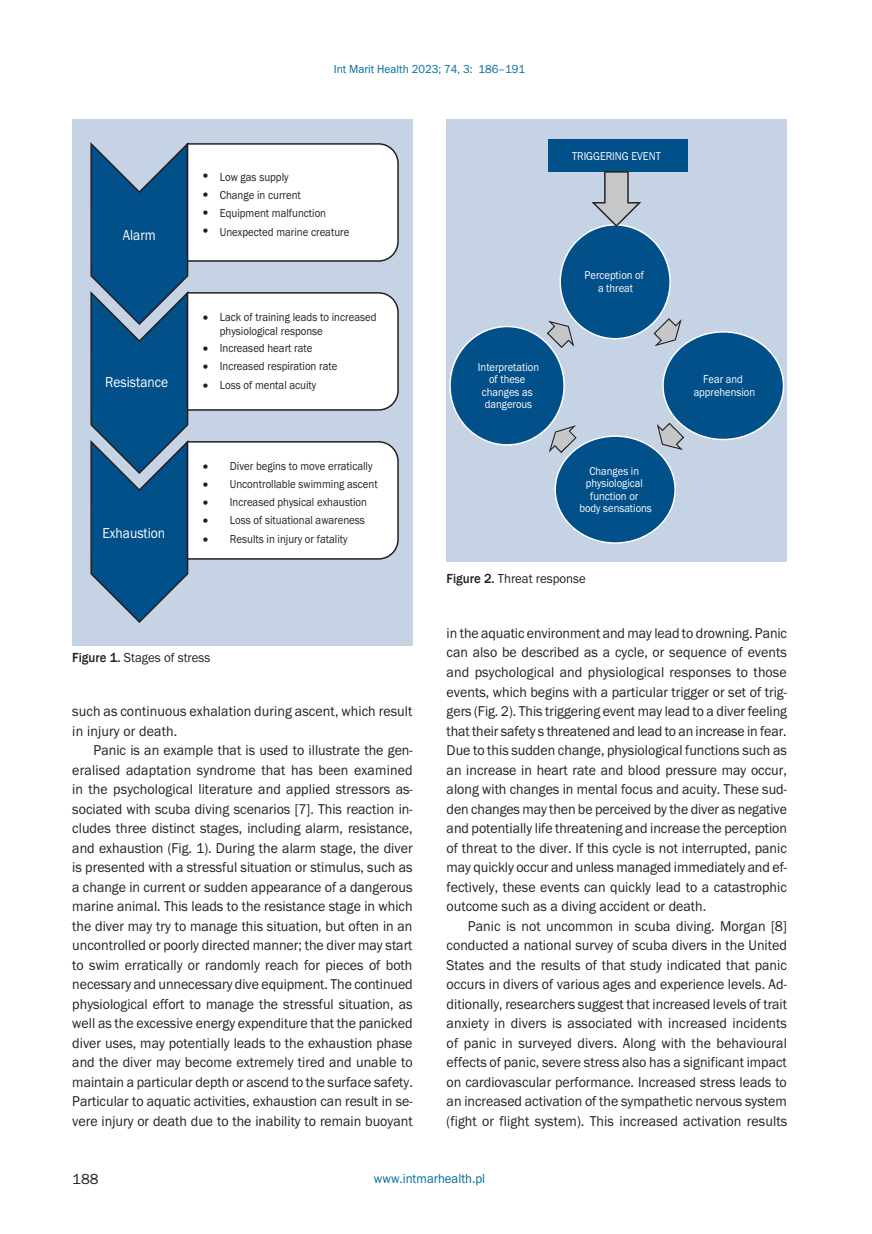
<style>
.page{position:relative;width:872px;height:1234px;background:#fff}
.page>*{position:absolute;margin:0;border:0;box-sizing:border-box;transform-origin:0 0}
.t1{font:15px "Franklin Gothic";color:#fff;scale:.9 1}
.t2{font:15px "Franklin Got Itc TEE";color:#231f20}
._08_Tekst{font:14.7px/19.5px "Franklin Got Itc TEE";letter-spacing:.005em;color:#231f20;text-align:justify;scale:.95 1}
._15_Rycina_podpis{font:13.5px "Franklin Got Itc TEE";color:#231f20;scale:.95 1}
.t3{font:13.5px "Franklin Got Itc TEE";color:#006a9b;scale:.95 1}
.t4{font:12px/18.3px "Franklin Gothic";color:#231f20;scale:.9 1}
.t5{font:12px "Franklin Got Itc TEE";color:#006a9b;scale:.95 1}
.t6{font:11.7px/12.5px "Franklin Gothic";color:#fff;text-align:center;scale:.9 1}
.s1{font-family:"Franklin Gothic";font-weight:500}
</style>
<div class="page">
<div style="left:72px;top:119px;width:340px;height:527px;background:#c5d3e4"></div>
<div style="left:446px;top:119px;width:341px;height:442px;background:#c5d3e4"></div>
<div style="left:548px;top:140px;width:140px;height:32px;background:#01508a"></div>
<svg style="left:449px;top:171px;width:335px;height:372px"></svg>
<svg style="left:90px;top:142px;width:309px;height:481px"></svg>
<p class="t1" style="left:123px;top:226px;width:38px">Alarm</p>
<p class="t1" style="left:105px;top:373px;width:71px">Resistance</p>
<p class="t1" style="left:102px;top:524px;width:71px">Exhaustion</p>
<p class="t5" style="left:334px;top:62px;width:203px">Int Marit Health 2023; 74, 3: 186–191</p>
<p class="t4" style="left:220px;top:168px;width:145px">Low gas supply<br>Change in current<br>Equipment malfunction<br>Unexpected marine creature</p>
<p class="t4" style="left:220px;top:310px;width:176px;line-height:14.4px">Lack of training leads to increased physiological response</p>
<p class="t4" style="left:220px;top:339px;width:132px">Increased heart rate<br>Increased respiration rate<br>Loss of mental acuity</p>
<p class="t4" style="left:230px;top:456px;width:166px">Diver begins to move erratically<br>Uncontrollable swimming ascent<br>Increased physical exhaustion<br>Loss of situational awareness<br>Results in injury or fatality</p>
<p class="t6" style="left:478px;top:361px;width:69px">Interpretation of these changes as dangerous</p>
<p class="t6" style="left:572px;top:150px;width:100px">TRIGGERING EVENT</p>
<p class="t6" style="left:584px;top:269px;width:67px">Perception of a threat</p>
<p class="t6" style="left:579px;top:465px;width:82px">Changes in physiological function or<br>body sensations</p>
<p class="_15_Rycina_podpis" style="left:446px;top:570px;width:148px"><span class="s1">Figure 2.</span> Threat response</p>
<p class="t6" style="left:693px;top:373px;width:70px">Fear and apprehension</p>
<p class="_15_Rycina_podpis" style="left:72px;top:649px;width:147px"><span class="s1">Figure 1.</span> Stages of stress</p>
<p class="_08_Tekst" style="left:72px;top:701px;width:360px">such as continuous exhalation during ascent, which result in injury or death.</p>
<p class="_08_Tekst" style="left:72px;top:740px;width:360px;text-indent:21px">Panic is an example that is used to illustrate the gen&shy;eralised adaptation syndrome that has been examined in the psychological literature and applied stressors as&shy;sociated with scuba diving scenarios [7]. This reaction in&shy;cludes three distinct stages, including alarm, resistance, and exhaustion (Fig. 1). During the alarm stage, the diver is presented with a stressful situation or stimulus, such as a change in current or sudden appearance of a dangerous marine animal. This leads to the resistance stage in which the diver may try to manage this situation, but often in an uncontrolled or poorly directed manner; the diver may start to swim erratically or randomly reach for pieces of both necessary and unnecessary dive equipment. The continued physiological effort to manage the stressful situation, as well as the excessive energy expenditure that the panicked diver uses, may potentially leads to the exhaustion phase and the diver may become extremely tired and unable to maintain a particular depth or ascend to the surface safety.<br>Particular to aquatic activities, exhaustion can result in se&shy;vere injury or death due to the inability to remain buoyant</p>
<p class="_08_Tekst" style="left:446px;top:623px;width:360px">in the aquatic environment and may lead to drowning. Panic can also be described as a cycle, or sequence of events and psychological and physiological responses to those events, which begins with a particular trigger or set of trig&shy;gers (Fig. 2). This triggering event may lead to a diver feeling that their safety s threatened and lead to an increase in fear.<br>Due to this sudden change, physiological functions such as an increase in heart rate and blood pressure may occur, along with changes in mental focus and acuity. These sud&shy;den changes may then be perceived by the diver as negative and potentially life threatening and increase the perception of threat to the diver. If this cycle is not interrupted, panic may quickly occur and unless managed immediately and ef&shy;fectively, these events can quickly lead to a catastrophic outcome such as a diving accident or death.</p>
<p class="_08_Tekst" style="left:446px;top:916px;width:360px;text-indent:21px">Panic is not uncommon in scuba diving. Morgan [8] conducted a national survey of scuba divers in the United States and the results of that study indicated that panic occurs in divers of various ages and experience levels. Ad&shy;ditionally, researchers suggest that increased levels of trait anxiety in divers is associated with increased incidents of panic in surveyed divers. Along with the behavioural effects of panic, severe stress also has a significant impact on cardiovascular performance. Increased stress leads to an increased activation of the sympathetic nervous system (fight or flight system). This increased activation results</p>
<p class="t2" style="left:72px;top:1170px;width:28px">188</p>
<p class="t3" style="left:374px;top:1170px;width:119px">www.intmarhealth.pl</p>
</div>
